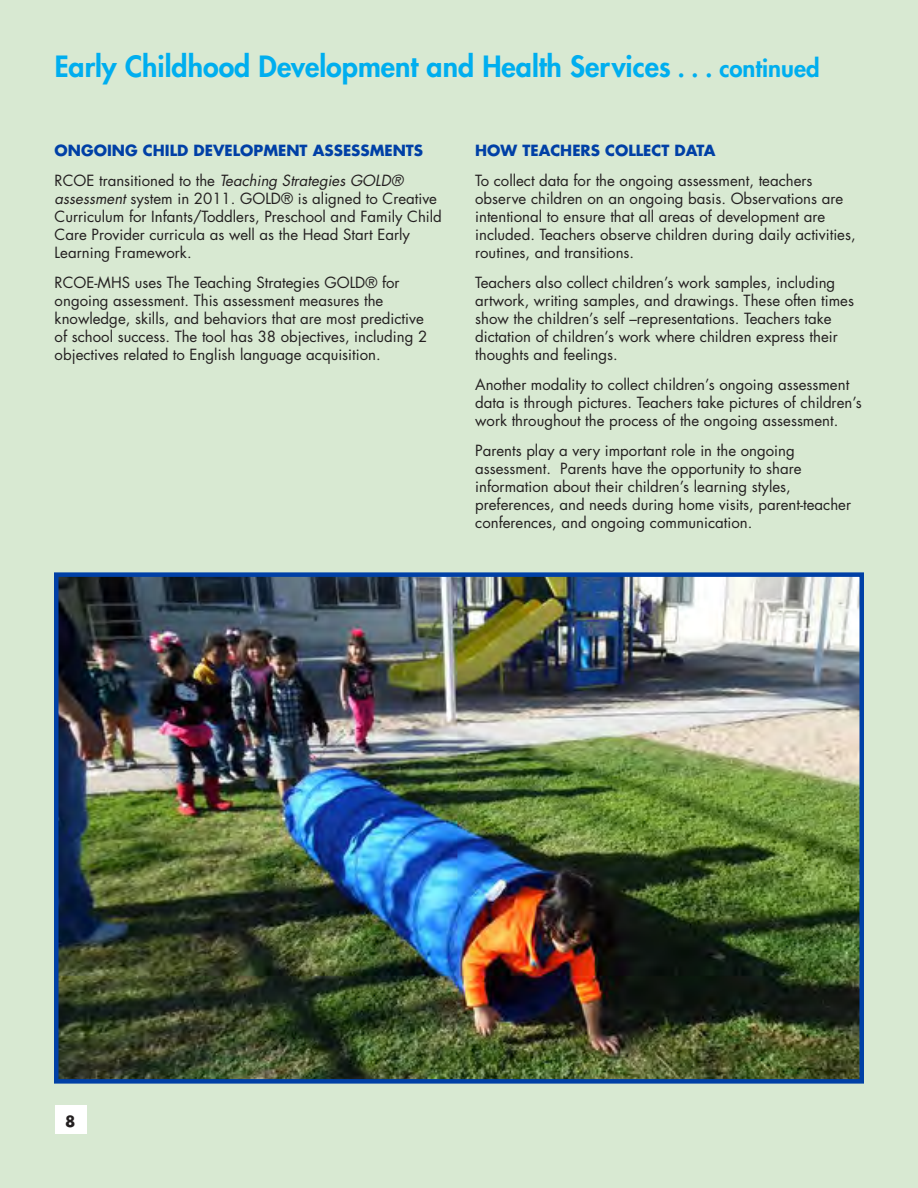
<style>
.page{position:relative;width:918px;height:1188px;background:#d8e9d2}
.page>*{position:absolute;margin:0;border:0;box-sizing:border-box;transform-origin:0 0}
.t1{font:800 28.5px "Futura Std";color:#00aeef}
.t2{font:15px/18px "Futura Std";color:#231f20}
.t3{font:700 15px "Futura Std";color:#0040a6}
.t4{font:700 15px "Futura Std";color:#231f20}
.s1{font-size:24px}
.s2{font-style:italic}
</style>
<div class="page">
<hr style="left:917px;top:895px;width:1px;height:293px;background:#ced4ee">
<div style="left:55px;top:1106px;width:32px;height:28px;background:#fff"></div>
<img style="left:59px;top:577px;width:800px;height:502px">
<div style="left:54px;top:572px;width:810px;height:512px;border:4px solid #0040a6"></div>
<p class="t1" style="left:55px;top:49px;width:766px">Early Childhood Development and Health Services <span class="s1">. . . continued</span></p>
<p class="t3" style="left:55px;top:141px;width:370px">ONGOING CHILD DEVELOPMENT ASSESSMENTS</p>
<p class="t2" style="left:55px;top:172px;width:389px">RCOE transitioned to the <span class="s2">Teaching Strategies GOLD® assessment</span> system in 2011. GOLD® is aligned to Creative Curriculum for Infants/Toddlers, Preschool and Family Child Care Provider curricula as well as the Head Start Early Learning Framework.</p>
<p class="t2" style="left:55px;top:274px;width:374px">RCOE-MHS uses The Teaching Strategies GOLD® for ongoing assessment. This assessment measures the knowledge, skills, and behaviors that are most predictive of school success. The tool has 38 objectives, including 2 objectives related to English language acquisition.</p>
<p class="t3" style="left:475px;top:141px;width:242px">HOW TEACHERS COLLECT DATA</p>
<p class="t2" style="left:475px;top:172px;width:382px">To collect data for the ongoing assessment, teachers observe children on an ongoing basis. Observations are intentional to ensure that all areas of development are included. Teachers observe children during daily activities, routines, and transitions.</p>
<p class="t2" style="left:475px;top:274px;width:380px">Teachers also collect children’s work samples, including artwork, writing samples, and drawings. These often times show the children’s self –representations. Teachers take dictation of children’s work where children express their thoughts and feelings.</p>
<p class="t2" style="left:475px;top:376px;width:388px">Another modality to collect children’s ongoing assessment data is through pictures. Teachers take pictures of children’s work throughout the process of the ongoing assessment.</p>
<p class="t2" style="left:475px;top:442px;width:377px">Parents play a very important role in the ongoing assessment. Parents have the opportunity to share information about their children’s learning styles, preferences, and needs during home visits, parent-teacher conferences, and ongoing communication.</p>
<p class="t4" style="left:65px;top:1112px;width:12px">8</p>
</div>
